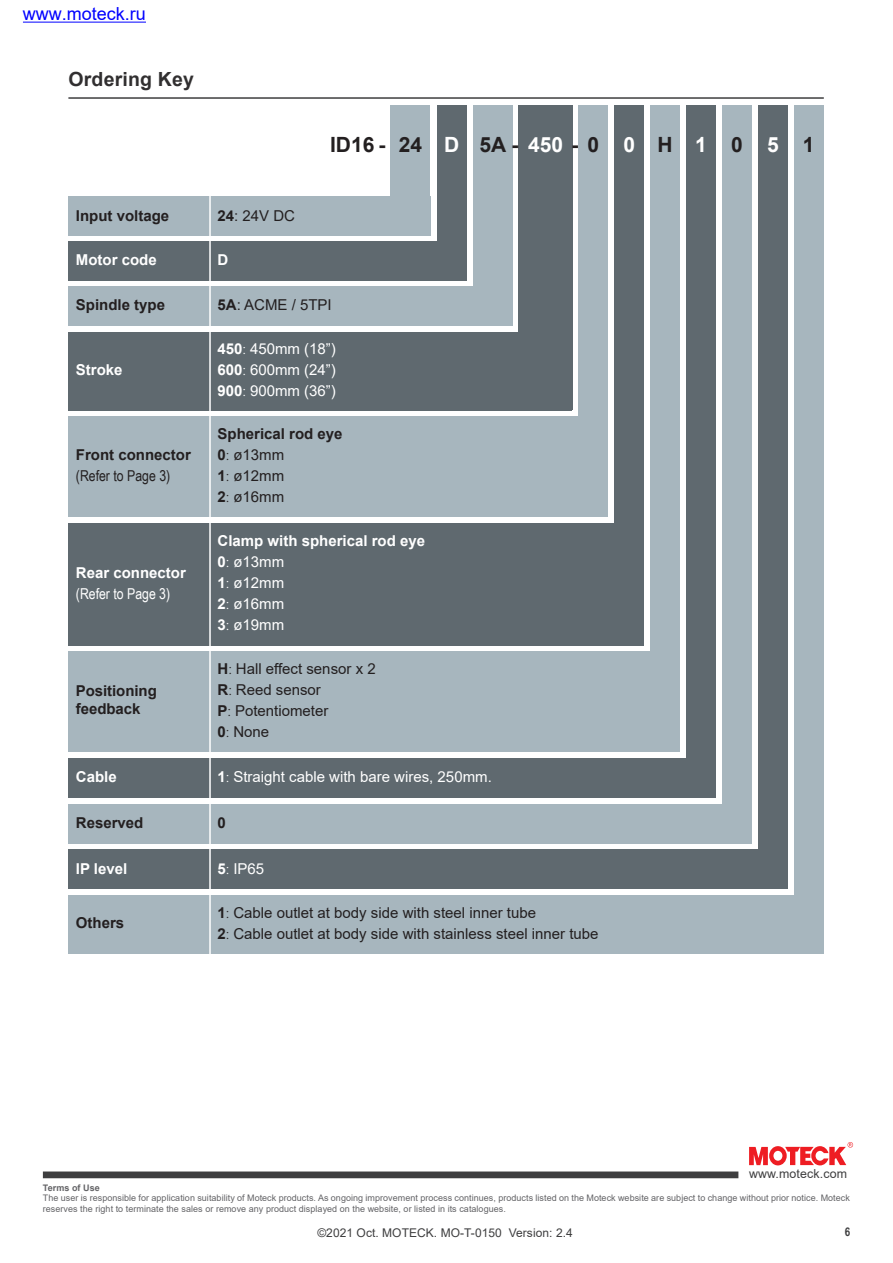
<style>
.page{position:relative;width:893px;height:1263px;background:#fff}
.page>*{position:absolute;margin:0;border:0;box-sizing:border-box;transform-origin:0 0}
.t1{font:700 21px "Arial";color:#231f20}
.t2{font:700 21px "Arial";letter-spacing:1.11em;color:#fff}
.t3{font:700 19.5px "Arial";letter-spacing:.01em;color:#312f30}
.t4{font:18px "Arial";color:#00f}
.t5{font:15px/21px "Arial";color:#231f20}
.t6{font:700 15px/21px "Arial";color:#231f20}
.t7{font:700 15px/21px "Arial";color:#fff}
.t8{font:15px/21px "Arial";color:#fff;text-align:justify}
.t9{font:15px "Arial Narrow";color:#231f20}
.t10{font:15px "Arial Narrow";color:#fff}
.t11{font:12.45px "Arial";letter-spacing:.01em;color:#3e3e3f}
.t12{font:12px "Arial";letter-spacing:.005em;color:#3e3e3f}
.t13{font:700 12px "Arial Narrow";color:#3e3e3f}
.t14{font:9px/10.5px "Arial";letter-spacing:.005em;color:#636366}
.t15{font:700 9px "Arial";letter-spacing:.005em;color:#636366}
.s1{font-weight:700}
.s2{color:#fff}
.s3{color:#231f20}
.s4{font-family:"Adobe Ming Std";font-weight:300}
.s5{font-weight:400}
</style>
<div class="page">
<div style="left:68px;top:651px;width:612px;height:101px;background:#a7b6be"></div>
<div style="left:68px;top:895px;width:756px;height:59px;background:#a7b6be"></div>
<div style="left:68px;top:849px;width:720px;height:40px;background:#5f696f"></div>
<div style="left:68px;top:804px;width:684px;height:40px;background:#a7b6be"></div>
<div style="left:68px;top:758px;width:648px;height:40px;background:#5f696f"></div>
<hr style="left:68px;top:97px;width:756px;height:2px;background:#3e3e3f">
<div style="left:43px;top:1171px;width:695px;height:7px;background:#3e3e3f"></div>
<svg style="left:749px;top:1142px;width:104px;height:23px"></svg>
<div style="left:473px;top:106px;width:40px;height:220px;background:#a7b6be"></div>
<div style="left:68px;top:523px;width:576px;height:122px;background:#5f696f"></div>
<div style="left:68px;top:416px;width:540px;height:101px;background:#a7b6be"></div>
<div style="left:68px;top:241px;width:398px;height:39px;background:#5f696f"></div>
<div style="left:68px;top:332px;width:504px;height:78px;background:#5f696f"></div>
<div style="left:68px;top:286px;width:445px;height:40px;background:#a7b6be"></div>
<div style="left:68px;top:196px;width:362px;height:39px;background:#a7b6be"></div>
<hr style="left:209px;top:195px;width:2px;height:762px;background:#fff">
<div style="left:390px;top:106px;width:40px;height:129px;background:#a7b6be"></div>
<div style="left:437px;top:106px;width:29px;height:174px;background:#5f696f"></div>
<div style="left:518px;top:106px;width:55px;height:304px;background:#5f696f"></div>
<div style="left:578px;top:106px;width:30px;height:411px;background:#a7b6be"></div>
<div style="left:614px;top:106px;width:30px;height:518px;background:#5f696f"></div>
<div style="left:650px;top:106px;width:30px;height:625px;background:#a7b6be"></div>
<div style="left:686px;top:106px;width:30px;height:671px;background:#5f696f"></div>
<div style="left:722px;top:106px;width:30px;height:716px;background:#a7b6be"></div>
<div style="left:758px;top:106px;width:30px;height:762px;background:#5f696f"></div>
<div style="left:794px;top:106px;width:30px;height:826px;background:#a7b6be"></div>
<hr style="left:23px;top:22px;width:123px;height:1px;background:#00f">
<h3 class="t4" style="left:23px;top:2px;width:125px">www.moteck.ru</h3>
<h2 class="t3" style="left:68px;top:65px;width:127px">Ordering Key</h2>
<h3 class="t6" style="left:76px;top:206px;width:95px">Input voltage</h3>
<h3 class="t5" style="left:218px;top:205px;width:79px"><span class="s1">24</span>: 24V DC</h3>
<h3 class="t7" style="left:76px;top:250px;width:82px">Motor code</h3>
<h3 class="t7" style="left:218px;top:250px;width:12px">D</h3>
<h1 class="t1" style="left:330px;top:130px;width:131px">ID16 - 24 <span class="s2">D</span></h1>
<h1 class="t2" style="left:528px;top:130px;width:288px">450<span class="s3">-0</span>0<span class="s3">H</span>1<span class="s3">0</span>5<span class="s3">1</span></h1>
<h1 class="t1" style="left:479px;top:130px;width:41px">5A -</h1>
<h3 class="t6" style="left:76px;top:294px;width:91px">Spindle type</h3>
<h3 class="t7" style="left:76px;top:359px;width:48px">Stroke</h3>
<h3 class="t6" style="left:76px;top:445px;width:117px">Front connector</h3>
<h3 class="t9" style="left:76px;top:465px;width:96px">(Refer to Page 3)</h3>
<h3 class="t7" style="left:76px;top:562px;width:112px">Rear connector</h3>
<h3 class="t10" style="left:76px;top:583px;width:96px">(Refer to Page 3)</h3>
<h3 class="t6" style="left:76px;top:682px;width:82px;line-height:18px">Positioning feedback</h3>
<h3 class="t5" style="left:218px;top:294px;width:116px"><span class="s1">5A</span>: ACME / 5TPI</h3>
<h3 class="t8" style="left:218px;top:338px;width:120px"><span class="s1">450</span><span class="s4">:</span> 450mm (18”)<br><span class="s1">600</span><span class="s4">:</span> 600mm (24”)<br><span class="s1">900</span><span class="s4">:</span> 900mm (36”)</h3>
<h3 class="t6" style="left:218px;top:423px;width:127px">Spherical rod eye<br>0<span class="s4">:</span> <span class="s5">ø13mm<br></span>1<span class="s4">:</span> <span class="s5">ø12mm<br></span>2<span class="s4">:</span> <span class="s5">ø16mm</span></h3>
<h3 class="t7" style="left:218px;top:530px;width:209px">Clamp with spherical rod eye<br>0<span class="s4">:</span> <span class="s5">ø13mm<br></span>1<span class="s4">:</span> <span class="s5">ø12mm<br></span>2<span class="s4">:</span> <span class="s5">ø16mm<br></span>3<span class="s4">:</span> <span class="s5">ø19mm</span></h3>
<h3 class="t5" style="left:218px;top:658px;width:160px"><span class="s1">H</span><span class="s4">:</span> Hall effect sensor x 2<br><span class="s1">R</span><span class="s4">:</span> Reed sensor<br><span class="s1">P</span><span class="s4">:</span> Potentiometer<br><span class="s1">0</span><span class="s4">:</span> None</h3>
<h3 class="t7" style="left:76px;top:767px;width:42px">Cable</h3>
<h3 class="t8" style="left:218px;top:766px;width:276px"><span class="s1">1</span><span class="s4">:</span> Straight cable with bare wires, 250mm.</h3>
<h3 class="t6" style="left:218px;top:812px;width:10px">0</h3>
<h3 class="t6" style="left:76px;top:812px;width:69px">Reserved</h3>
<h3 class="t7" style="left:76px;top:858px;width:53px">IP level</h3>
<h3 class="t6" style="left:76px;top:912px;width:50px">Others</h3>
<h3 class="t8" style="left:218px;top:858px;width:48px"><span class="s1">5</span><span class="s4">:</span> IP65</h3>
<h3 class="t5" style="left:218px;top:902px;width:383px"><span class="s1">1</span><span class="s4">:</span> Cable outlet at body side with steel inner tube<br><span class="s1">2</span><span class="s4">:</span> Cable outlet at body side with stainless steel inner tube</h3>
<h3 class="t11" style="left:749px;top:1165px;width:99px">www.moteck.com</h3>
<p class="t15" style="left:43px;top:1181px;width:58px">Terms of Use</p>
<p class="t14" style="left:43px;top:1193px;width:808px">The user is responsible for application suitability of Moteck products. As ongoing improvement process continues, products listed on the Moteck website are subject to change without prior notice. Moteck reserves the right to terminate the sales or remove any product displayed on the website, or listed in its catalogues.</p>
<h3 class="t12" style="left:317px;top:1225px;width:257px">©2021 Oct. MOTECK. MO-T-0150 Version: 2.4</h3>
<h3 class="t13" style="left:845px;top:1223px;width:7px">6</h3>
</div>
